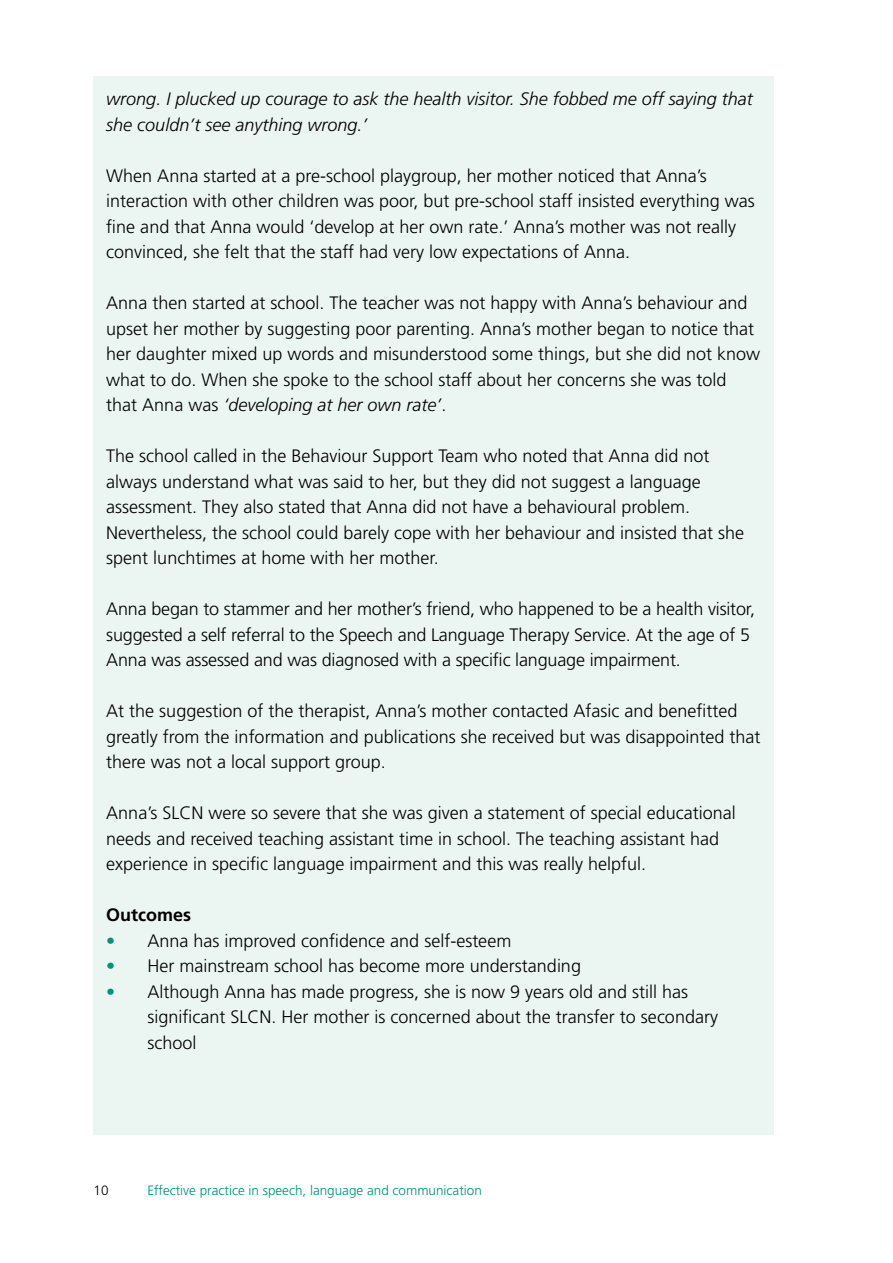
<style>
.page{position:relative;width:893px;height:1263px;background:#fff}
.page>*{position:absolute;margin:0;border:0;box-sizing:border-box;transform-origin:0 0}
.t1{font:300 18px/25.5px "Frutiger";color:#000}
.t2{font:italic 300 18px/25.5px "Frutiger";color:#000}
.t3{font:700 18px "Frutiger";color:#000}
.t4{font:300 13.5px "Frutiger";color:#00927b}
.t5{font:300 13.5px "Frutiger";color:#000}
.s1{font-style:italic}
.s2{color:#00927b}
</style>
<div class="page">
<div style="left:94px;top:77px;width:680px;height:1058px;background:#ebf5f2"></div>
<p class="t2" style="left:106px;top:86px;width:648px">wrong. I plucked up courage to ask the health visitor. She fobbed me off saying that she couldn’t see anything wrong.’</p>
<p class="t1" style="left:106px;top:163px;width:650px">When Anna started at a pre-school playgroup, her mother noticed that Anna’s interaction with other children was poor, but pre-school staff insisted everything was fine and that Anna would ‘develop at her own rate.’ Anna’s mother was not really convinced, she felt that the staff had very low expectations of Anna.</p>
<p class="t1" style="left:106px;top:290px;width:655px">Anna then started at school. The teacher was not happy with Anna’s behaviour and upset her mother by suggesting poor parenting. Anna’s mother began to notice that her daughter mixed up words and misunderstood some things, but she did not know what to do. When she spoke to the school staff about her concerns she was told that Anna was <span class="s1">‘developing at her own rate’</span>.</p>
<p class="t1" style="left:106px;top:443px;width:639px">The school called in the Behaviour Support Team who noted that Anna did not always understand what was said to her, but they did not suggest a language assessment. They also stated that Anna did not have a behavioural problem.<br>Nevertheless, the school could barely cope with her behaviour and insisted that she spent lunchtimes at home with her mother.</p>
<p class="t1" style="left:106px;top:596px;width:650px">Anna began to stammer and her mother’s friend, who happened to be a health visitor, suggested a self referral to the Speech and Language Therapy Service. At the age of 5<br>Anna was assessed and was diagnosed with a specific language impairment.</p>
<p class="t1" style="left:106px;top:698px;width:656px">At the suggestion of the therapist, Anna’s mother contacted Afasic and benefitted greatly from the information and publications she received but was disappointed that there was not a local support group.</p>
<p class="t1" style="left:106px;top:800px;width:631px">Anna’s SLCN were so severe that she was given a statement of special educational needs and received teaching assistant time in school. The teaching assistant had experience in specific language impairment and this was really helpful.</p>
<p class="t3" style="left:106px;top:905px;width:86px">Outcomes</p>
<p class="t1" style="left:106px;top:928px;width:406px"><span class="s2">•</span> Anna has improved confidence and self-esteem</p>
<p class="t1" style="left:106px;top:953px;width:476px"><span class="s2">•</span> Her mainstream school has become more understanding</p>
<p class="t1" style="left:148px;top:979px;width:572px;text-indent:-41px"><span class="s2">•</span> Although Anna has made progress, she is now 9 years old and still has significant SLCN. Her mother is concerned about the transfer to secondary school</p>
<p class="t5" style="left:94px;top:1182px;width:17px">10</p>
<p class="t4" style="left:148px;top:1182px;width:336px">Effective practice in speech, language and communication</p>
</div>
